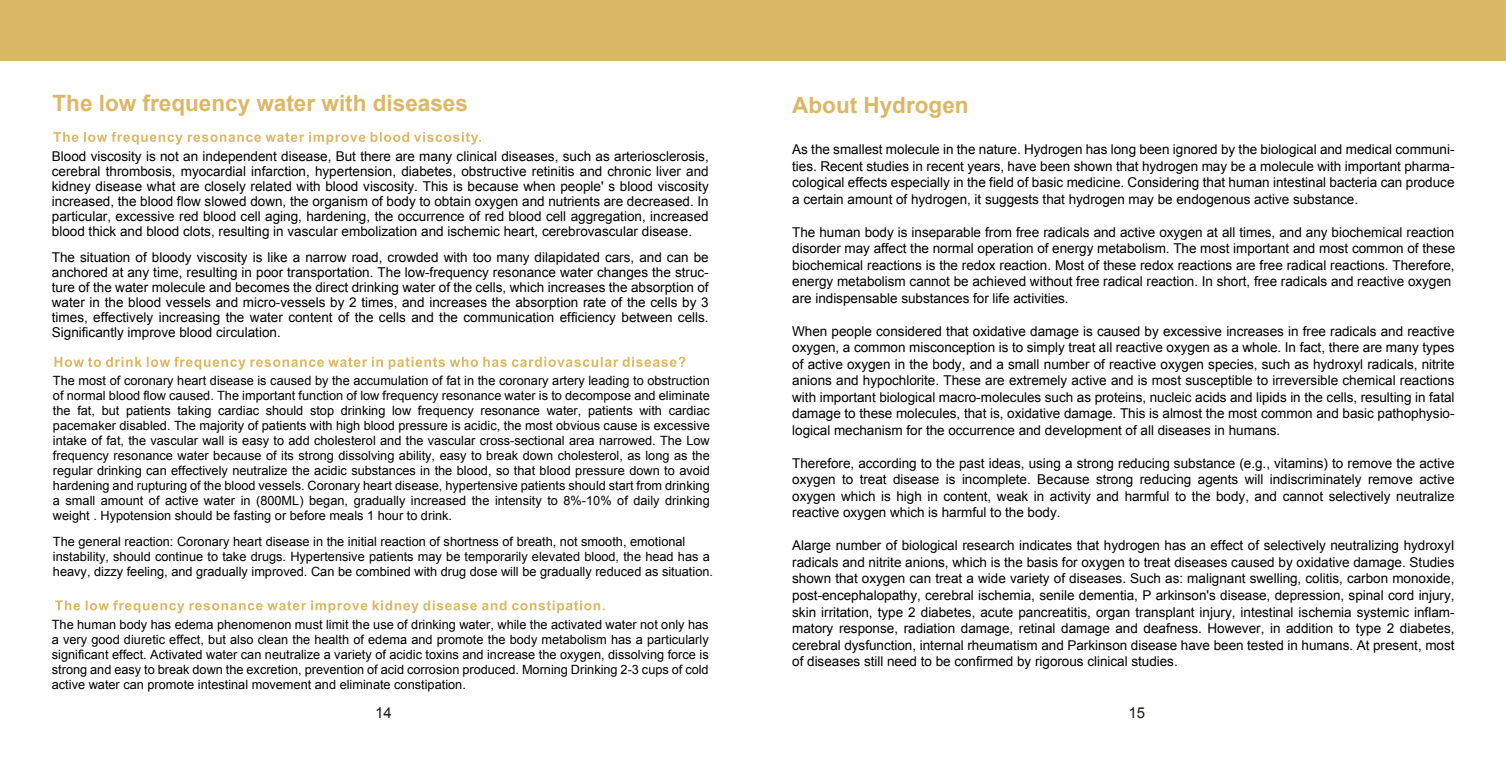
<style>
.page{position:relative;width:1506px;height:762px;background:#fff}
.page>*{position:absolute;margin:0;border:0;box-sizing:border-box;transform-origin:0 0}
.t1{font:700 22.5px "Arial";color:#dab866}
.t2{font:15px "Arial";color:#221815}
.t3{font:13.5px/16.5px "Arial";color:#000;text-align:justify}
.t4{font:12.75px/15px "Arial";color:#000;text-align:justify}
</style>
<div class="page">
<svg style="left:53px;top:132px;width:428px;height:13px"></svg>
<svg style="left:54px;top:356px;width:631px;height:13px"></svg>
<svg style="left:55px;top:600px;width:549px;height:12px"></svg>
<div style="left:0;top:0;width:1505px;height:60px;background:#dab866"></div>
<h1 class="t1" style="left:53px;top:88px;width:417px">The low frequency water with diseases</h1>
<h1 class="t1" style="left:792px;top:90px;width:178px">About Hydrogen</h1>
<p class="t3" style="left:52px;top:149px;width:658px;line-height:15px">Blood viscosity is not an independent disease, But there are many clinical diseases, such as arteriosclerosis, cerebral thrombosis, myocardial infarction, hypertension, diabetes, obstructive retinitis and chronic liver and kidney disease what are closely related with blood viscosity. This is because when people' s blood viscosity increased, the blood flow slowed down, the organism of body to obtain oxygen and nutrients are decreased. In particular, excessive red blood cell aging, hardening, the occurrence of red blood cell aggregation, increased blood thick and blood clots, resulting in vascular embolization and ischemic heart, cerebrovascular disease.</p>
<p class="t3" style="left:52px;top:250px;width:658px;line-height:15px">The situation of bloody viscosity is like a narrow road, crowded with too many dilapidated cars, and can be anchored at any time, resulting in poor transportation. The low-frequency resonance water changes the struc&shy;ture of the water molecule and becomes the direct drinking water of the cells, which increases the absorption of water in the blood vessels and micro-vessels by 2 times, and increases the absorption rate of the cells by 3 times, effectively increasing the water content of the cells and the communication efficiency between cells.<br>Significantly improve blood circulation.</p>
<p class="t4" style="left:53px;top:373px;width:658px">The most of coronary heart disease is caused by the accumulation of fat in the coronary artery leading to obstruction of normal blood flow caused. The important function of low frequency resonance water is to decompose and eliminate the fat, but patients taking cardiac should stop drinking low frequency resonance water, patients with cardiac pacemaker disabled. The majority of patients with high blood pressure is acidic, the most obvious cause is excessive intake of fat, the vascular wall is easy to add cholesterol and the vascular cross-sectional area narrowed. The Low frequency resonance water because of its strong dissolving ability, easy to break down cholesterol, as long as the regular drinking can effectively neutralize the acidic substances in the blood, so that blood pressure down to avoid hardening and rupturing of the blood vessels. Coronary heart disease, hypertensive patients should start from drinking a small amount of active water in (800ML) began, gradually increased the intensity to 8%-10% of daily drinking weight . Hypotension should be fasting or before meals 1 hour to drink.</p>
<p class="t4" style="left:53px;top:533px;width:661px;text-align:left">The general reaction: Coronary heart disease in the initial reaction of shortness of breath, not smooth, emotional instability, should continue to take drugs. Hypertensive patients may be temporarily elevated blood, the head has a heavy, dizzy feeling, and gradually improved. Can be combined with drug dose will be gradually reduced as situation.</p>
<p class="t4" style="left:52px;top:616px;width:658px">The human body has edema phenomenon must limit the use of drinking water, while the activated water not only has a very good diuretic effect, but also clean the health of edema and promote the body metabolism has a particularly significant effect. Activated water can neutralize a variety of acidic toxins and increase the oxygen, dissolving force is strong and easy to break down the excretion, prevention of acid corrosion produced. Morning Drinking 2-3 cups of cold active water can promote intestinal movement and eliminate constipation.</p>
<p class="t3" style="left:792px;top:141px;width:663px">As the smallest molecule in the nature. Hydrogen has long been ignored by the biological and medical communi&shy;ties. Recent studies in recent years, have been shown that hydrogen may be a molecule with important pharma&shy;cological effects especially in the field of basic medicine. Considering that human intestinal bacteria can produce a certain amount of hydrogen, it suggests that hydrogen may be endogenous active substance.</p>
<p class="t3" style="left:792px;top:223px;width:664px;text-align:left">The human body is inseparable from free radicals and active oxygen at all times, and any biochemical reaction disorder may affect the normal operation of energy metabolism. The most important and most common of these biochemical reactions is the redox reaction. Most of these redox reactions are free radical reactions. Therefore, energy metabolism cannot be achieved without free radical reaction. In short, free radicals and reactive oxygen are indispensable substances for life activities.</p>
<p class="t3" style="left:792px;top:322px;width:664px">When people considered that oxidative damage is caused by excessive increases in free radicals and reactive oxygen, a common misconception is to simply treat all reactive oxygen as a whole. In fact, there are many types of active oxygen in the body, and a small number of reactive oxygen species, such as hydroxyl radicals, nitrite anions and hypochlorite. These are extremely active and is most susceptible to irreversible chemical reactions with important biological macro-molecules such as proteins, nucleic acids and lipids in the cells, resulting in fatal damage to these molecules, that is, oxidative damage. This is almost the most common and basic pathophysio&shy;logical mechanism for the occurrence and development of all diseases in humans.</p>
<p class="t3" style="left:792px;top:454px;width:663px">Therefore, according to the past ideas, using a strong reducing substance (e.g., vitamins) to remove the active oxygen to treat disease is incomplete. Because strong reducing agents will indiscriminately remove active oxygen which is high in content, weak in activity and harmful to the body, and cannot selectively neutralize reactive oxygen which is harmful to the body.</p>
<p class="t3" style="left:792px;top:537px;width:663px">Alarge number of biological research indicates that hydrogen has an effect of selectively neutralizing hydroxyI radicals and nitrite anions, which is the basis for oxygen to treat diseases caused by oxidative damage. Studies shown that oxygen can treat a wide variety of diseases. Such as: malignant swelling, colitis, carbon monoxide, post-encephalopathy, cerebral ischemia, senile dementia, P arkinson's disease, depression, spinal cord injury, skin irritation, type 2 diabetes, acute pancreatitis, organ transplant injury, intestinal ischemia systemic inflam&shy;matory response, radiation damage, retinal damage and deafness. However, in addition to type 2 diabetes, cerebral dysfunction, internal rheumatism and Parkinson disease have been tested in humans. At present, most of diseases still need to be confirmed by rigorous clinical studies.</p>
<p class="t2" style="left:375px;top:702px;width:18px">14</p>
<p class="t2" style="left:1128px;top:702px;width:18px">15</p>
</div>
